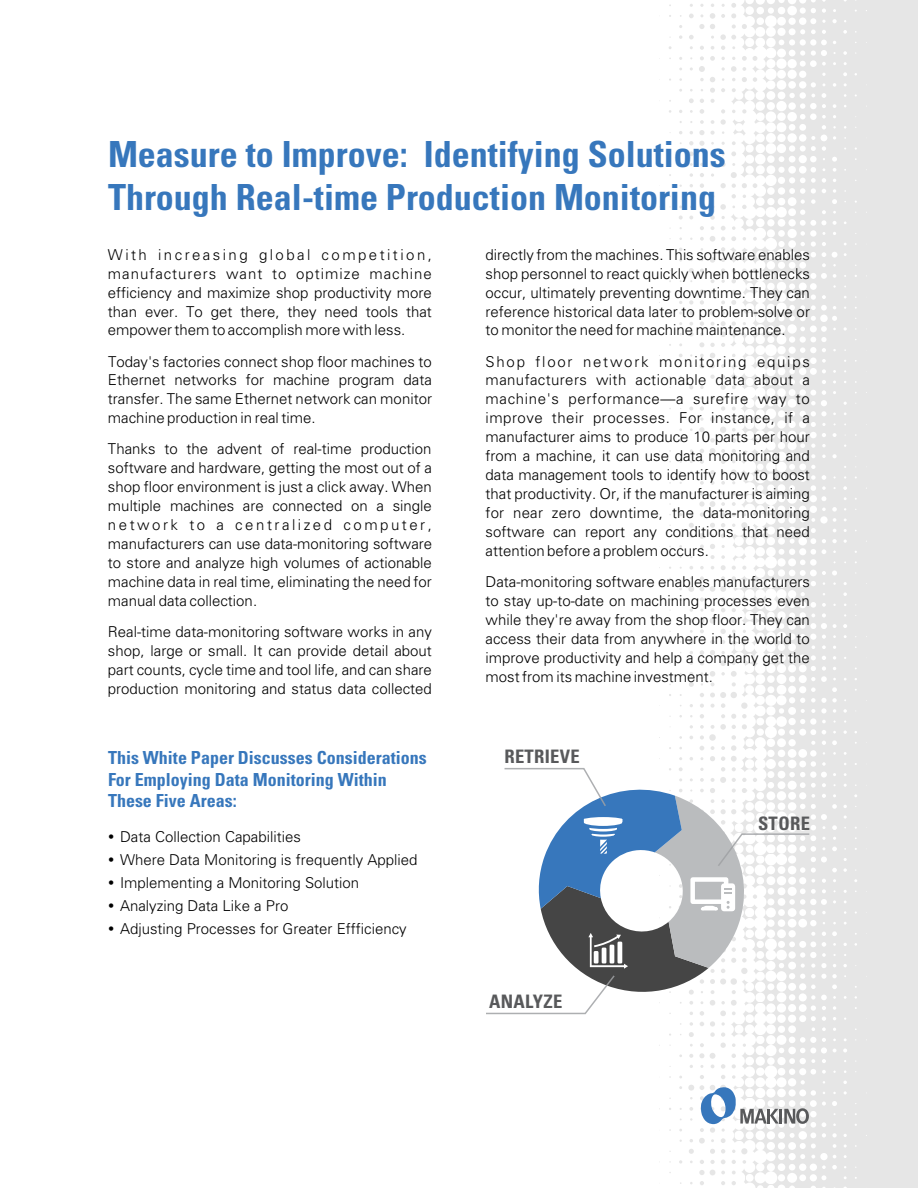
<style>
.page{position:relative;width:918px;height:1188px;background:#fff}
.page>*{position:absolute;margin:0;border:0;box-sizing:border-box;transform-origin:0 0}
.t1{font:700 condensed 36px/43px "Univers 67";color:#3777bc}
.t2{font:700 condensed 18.6px "Univers 67";letter-spacing:.015em;color:#58595b}
.t3{font:700 condensed 18px/21.5px "Univers 67";color:#3777bc}
.t4{font:300 15px/18.9px "Univers 45";color:#000;text-align:justify}
</style>
<div class="page">
<svg style="left:659px;top:0;width:259px;height:1188px;fill:#e6e6e6"></svg>
<svg style="left:486px;top:768px;width:323px;height:246px"></svg>
<svg style="left:701px;top:1087px;width:108px;height:37px"></svg>
<h1 class="t1" style="left:108px;top:137px;width:619px">Measure to Improve: Identifying Solutions<br>Through Real-time Production Monitoring</h1>
<p class="t4" style="left:108px;top:246px;width:326px">With increasing global competition, manufacturers want to optimize machine efficiency and maximize shop productivity more than ever. To get there, they need tools that empower them to accomplish more with less.</p>
<p class="t4" style="left:108px;top:353px;width:326px">Today's factories connect shop floor machines to Ethernet networks for machine program data transfer. The same Ethernet network can monitor machine production in real time.</p>
<p class="t4" style="left:108px;top:441px;width:326px">Thanks to the advent of real-time production software and hardware, getting the most out of a shop floor environment is just a click away. When multiple machines are connected on a single network to a centralized computer, manufacturers can use data-monitoring software to store and analyze high volumes of actionable machine data in real time, eliminating the need for manual data collection.</p>
<p class="t4" style="left:108px;top:624px;width:326px">Real-time data-monitoring software works in any shop, large or small. It can provide detail about part counts, cycle time and tool life, and can share production monitoring and status data collected</p>
<p class="t4" style="left:486px;top:246px;width:326px">directly from the machines. This software enables shop personnel to react quickly when bottlenecks occur, ultimately preventing downtime. They can reference historical data later to problem-solve or to monitor the need for machine maintenance.</p>
<p class="t4" style="left:486px;top:353px;width:326px">Shop floor network monitoring equips manufacturers with actionable data about a machine's performance—a surefire way to improve their processes. For instance, if a manufacturer aims to produce 10 parts per hour from a machine, it can use data monitoring and data management tools to identify how to boost that productivity. Or, if the manufacturer is aiming for near zero downtime, the data-monitoring software can report any conditions that need attention before a problem occurs.</p>
<p class="t4" style="left:486px;top:574px;width:326px">Data-monitoring software enables manufacturers to stay up-to-date on machining processes even while they're away from the shop floor. They can access their data from anywhere in the world to improve productivity and help a company get the most from its machine investment.</p>
<p class="t3" style="left:108px;top:749px;width:320px">This White Paper Discusses Considerations<br>For Employing Data Monitoring Within<br>These Five Areas:</p>
<p class="t2" style="left:504px;top:750px;width:77px">RETRIEVE</p>
<p class="t4" style="left:120px;top:827px;width:299px;line-height:22.8px;text-align:left">Data Collection Capabilities<br>Where Data Monitoring is frequently Applied Implementing a Monitoring Solution Analyzing Data Like a Pro</p>
<p class="t4" style="left:120px;top:920px;width:288px">Adjusting Processes for Greater Effficiency</p>
<p class="t2" style="left:489px;top:994px;width:75px">ANALYZE</p>
<p class="t2" style="left:758px;top:816px;width:53px">STORE</p>
</div>
